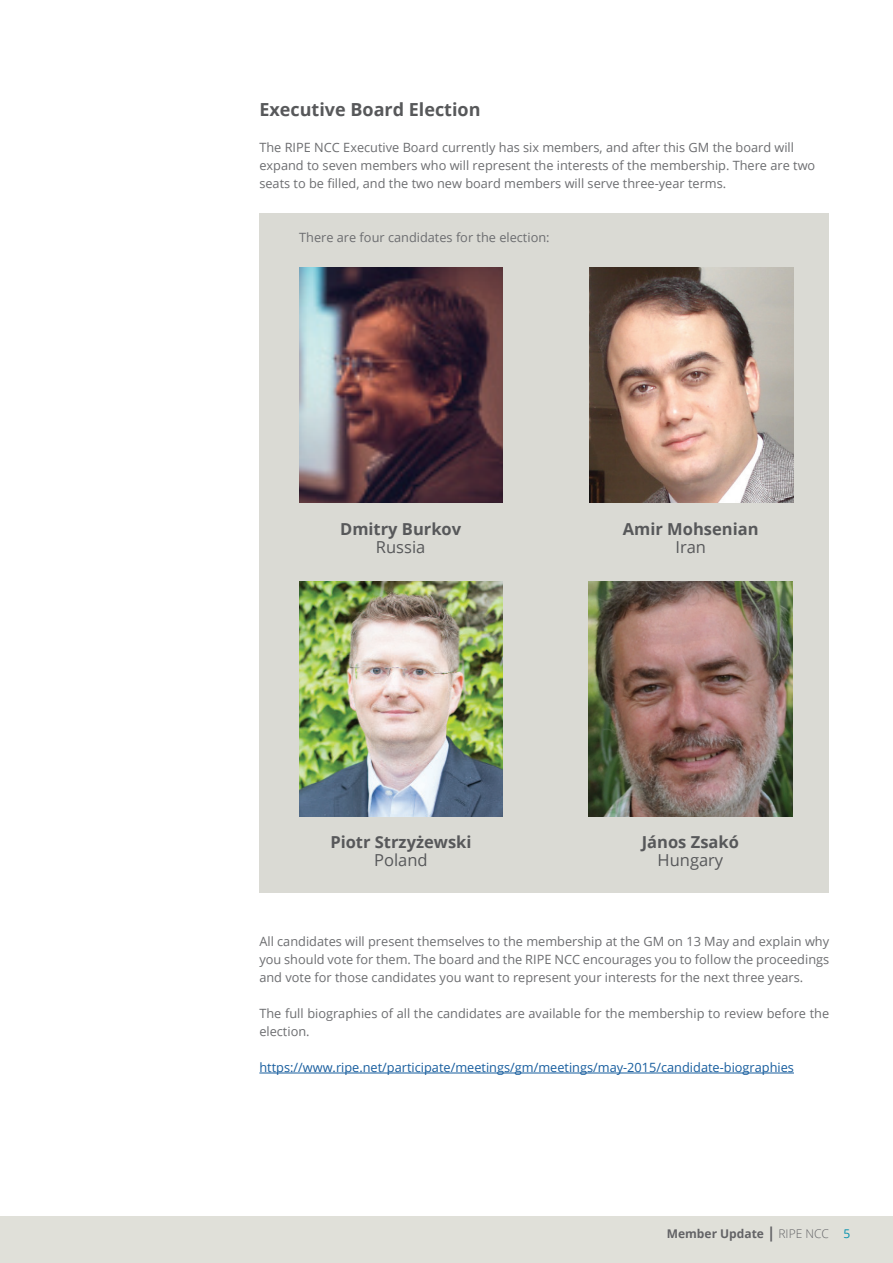
<style>
.page{position:relative;width:893px;height:1263px;background:#fff}
.page>*{position:absolute;margin:0;border:0;box-sizing:border-box;transform-origin:0 0}
.Small_Titles{font:700 18px "Open Sans";color:#57585a}
.Small_Titles-2{font:700 16.5px "Open Sans";color:#57585a}
.Small_Titles-3{font:16.5px "Open Sans";color:#57585a}
.t1{font:12.75px/18px "Open Sans";color:#6c6d70}
.Links{font:12.75px "Open Sans";color:#175d9e}
.t2{font:700 12px "Open Sans";color:#636366}
.s1{font-size:15px}
.s2{font-weight:300}
.s3{font-weight:400;color:#008fac}
</style>
<div class="page">
<div style="left:0;top:1216px;width:893px;height:47px;background:#e0e0d9"></div>
<div style="left:259px;top:213px;width:570px;height:680px;background:#dadad4"></div>
<hr style="left:259px;top:1073px;width:535px;height:1px;background:#175d9e">
<img style="left:299px;top:268px;width:204px;height:234px">
<img style="left:589px;top:268px;width:204px;height:234px">
<img style="left:299px;top:581px;width:204px;height:235px">
<img style="left:588px;top:581px;width:204px;height:235px">
<p class="Small_Titles" style="left:259px;top:97px;width:223px">Executive Board Election</p>
<p class="t1" style="left:259px;top:138px;width:557px">The RIPE NCC Executive Board currently has six members, and after this GM the board will expand to seven members who will represent the interests of the membership. There are two seats to be filled, and the two new board members will serve three-year terms.</p>
<p class="t1" style="left:299px;top:228px;width:252px">There are four candidates for the election:</p>
<p class="Small_Titles-2" style="left:340px;top:517px;width:123px">Dmitry Burkov</p>
<p class="Small_Titles-3" style="left:376px;top:536px;width:51px">Russia</p>
<p class="Small_Titles-2" style="left:623px;top:517px;width:137px">Amir Mohsenian</p>
<p class="Small_Titles-3" style="left:675px;top:536px;width:32px">Iran</p>
<p class="Small_Titles-2" style="left:330px;top:830px;width:143px">Piotr Strzyżewski</p>
<p class="Small_Titles-3" style="left:374px;top:849px;width:55px">Poland</p>
<p class="Small_Titles-2" style="left:642px;top:830px;width:99px">János Zsakó</p>
<p class="Small_Titles-3" style="left:658px;top:849px;width:67px">Hungary</p>
<p class="t1" style="left:259px;top:932px;width:571px;text-align:justify">All candidates will present themselves to the membership at the GM on 13 May and explain why you should vote for them. The board and the RIPE NCC encourages you to follow the proceedings and vote for those candidates you want to represent your interests for the next three years.</p>
<p class="t1" style="left:259px;top:1004px;width:571px">The full biographies of all the candidates are available for the membership to review before the election.</p>
<p class="Links" style="left:259px;top:1059px;width:536px">https://www.ripe.net/participate/meetings/gm/meetings/may-2015/candidate-biographies</p>
<p class="t2" style="left:667px;top:1225px;width:185px">Member Update <span class="s1">|</span> <span class="s2">RIPE NCC</span> <span class="s3">5</span></p>
</div>
